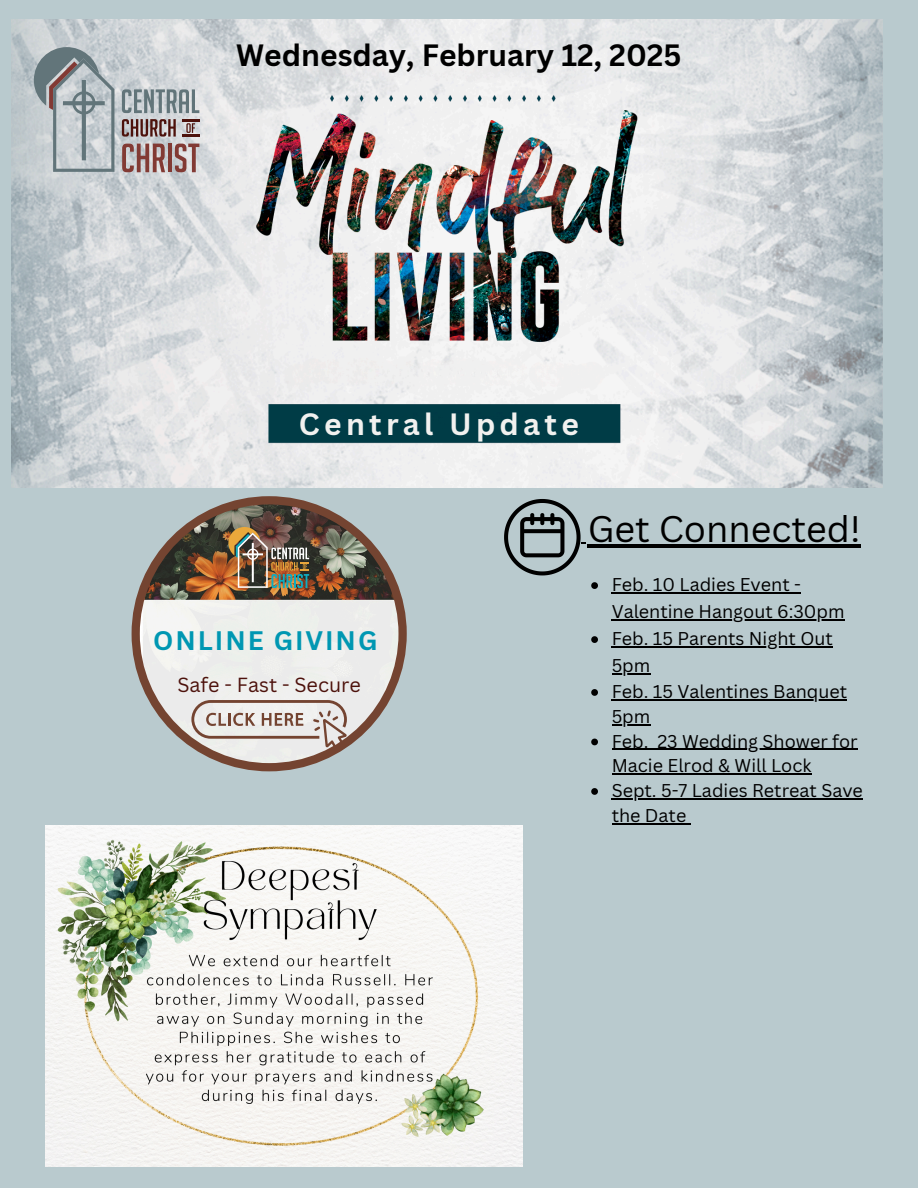
<style>
.page{position:relative;width:918px;height:1188px;background:#b9cace}
.page>*{position:absolute;margin:0;border:0;box-sizing:border-box;transform-origin:0 0}
.t1{font:36px "Canva Sans";color:#000}
.t2{font:700 30px "Canva Sans";color:#000}
.t3{font:700 30px "Canva Sans";letter-spacing:.14em;color:#f1f1ef}
.t4{font:700 26.1px "Canva Sans";letter-spacing:.075em;color:#0097b2}
.t5{font:19.8px "Canva Sans";color:#4d120c}
.t6{font:18px/24.8px "Canva Sans";color:#000}
</style>
<div class="page">
<img style="left:12px;top:19px;width:871px;height:468px">
<svg style="left:122px;top:89px;width:77px;height:24px;background:#9aa6aa"></svg>
<svg style="left:122px;top:144px;width:43px;height:28px"></svg>
<hr style="left:168px;top:144px;width:4px;height:28px;background:#823a34">
<svg style="left:175px;top:144px;width:24px;height:28px"></svg>
<svg style="left:122px;top:119px;width:54px;height:18px"></svg>
<svg style="left:182px;top:119px;width:17px;height:14px"></svg>
<hr style="left:182px;top:134px;width:17px;height:3px;background:#4d120c">
<svg style="left:34px;top:47px;width:80px;height:125px"></svg>
<img style="left:552px;top:19px;width:316px;height:5px">
<div style="left:132px;top:496px;width:275px;height:275px;background:#744431;border-radius:50%"></div>
<img style="left:140px;top:504px;width:259px;height:259px;border-radius:50%">
<svg style="left:191px;top:700px;width:156px;height:52px"></svg>
<img style="left:228px;top:527px;width:81px;height:61px">
<img style="left:45px;top:826px;width:477px;height:341px">
<svg style="left:504px;top:499px;width:82px;height:76px"></svg>
<svg style="left:591px;top:582px;width:7px;height:7px"></svg>
<hr style="left:612px;top:592px;width:189px;height:1px;background:#000">
<hr style="left:612px;top:619px;width:233px;height:1px;background:#000">
<svg style="left:591px;top:636px;width:7px;height:7px"></svg>
<hr style="left:612px;top:646px;width:221px;height:1px;background:#000">
<hr style="left:612px;top:673px;width:38px;height:1px;background:#000">
<svg style="left:591px;top:689px;width:7px;height:7px"></svg>
<hr style="left:612px;top:699px;width:235px;height:1px;background:#000">
<hr style="left:612px;top:724px;width:38px;height:1px;background:#000">
<svg style="left:591px;top:739px;width:7px;height:6px"></svg>
<hr style="left:612px;top:749px;width:37px;height:1px;background:#000">
<hr style="left:657px;top:749px;width:201px;height:1px;background:#000">
<hr style="left:612px;top:773px;width:199px;height:2px;background:#000">
<svg style="left:591px;top:788px;width:7px;height:7px"></svg>
<hr style="left:612px;top:798px;width:251px;height:1px;background:#000">
<hr style="left:612px;top:823px;width:74px;height:1px;background:#000">
<hr style="left:588px;top:544px;width:273px;height:4px;background:#000">
<p class="t2" style="left:236px;top:34px;width:447px">Wednesday, February 12, 2025</p>
<h1 class="t3" style="left:299px;top:403px;width:281px">Central Update</h1>
<p class="t4" style="left:153px;top:622px;width:226px">ONLINE GIVING</p>
<p class="t5" style="left:177px;top:671px;width:185px">Safe - Fast - Secure</p>
<p class="t1" style="left:588px;top:504px;width:275px">Get Connected!</p>
<h2 class="t6" style="left:612px;top:572px;width:191px">Feb. 10 Ladies Event -</h2>
<p class="t6" style="left:612px;top:598px;width:234px;line-height:27px">Valentine Hangout 6:30pm<br>Feb. 15 Parents Night Out</p>
<p class="t6" style="left:612px;top:652px;width:237px;line-height:25.8px">5pm<br>Feb. 15 Valentines Banquet</p>
<p class="t6" style="left:612px;top:703px;width:40px">5pm<br>Feb.</p>
<h3 class="t6" style="left:612px;top:728px;width:253px;text-indent:46px">23 Wedding Shower for<br>Macie Elrod &amp; Will Lock<br>Sept. 5-7 Ladies Retreat Save the Date</h3>
</div>
